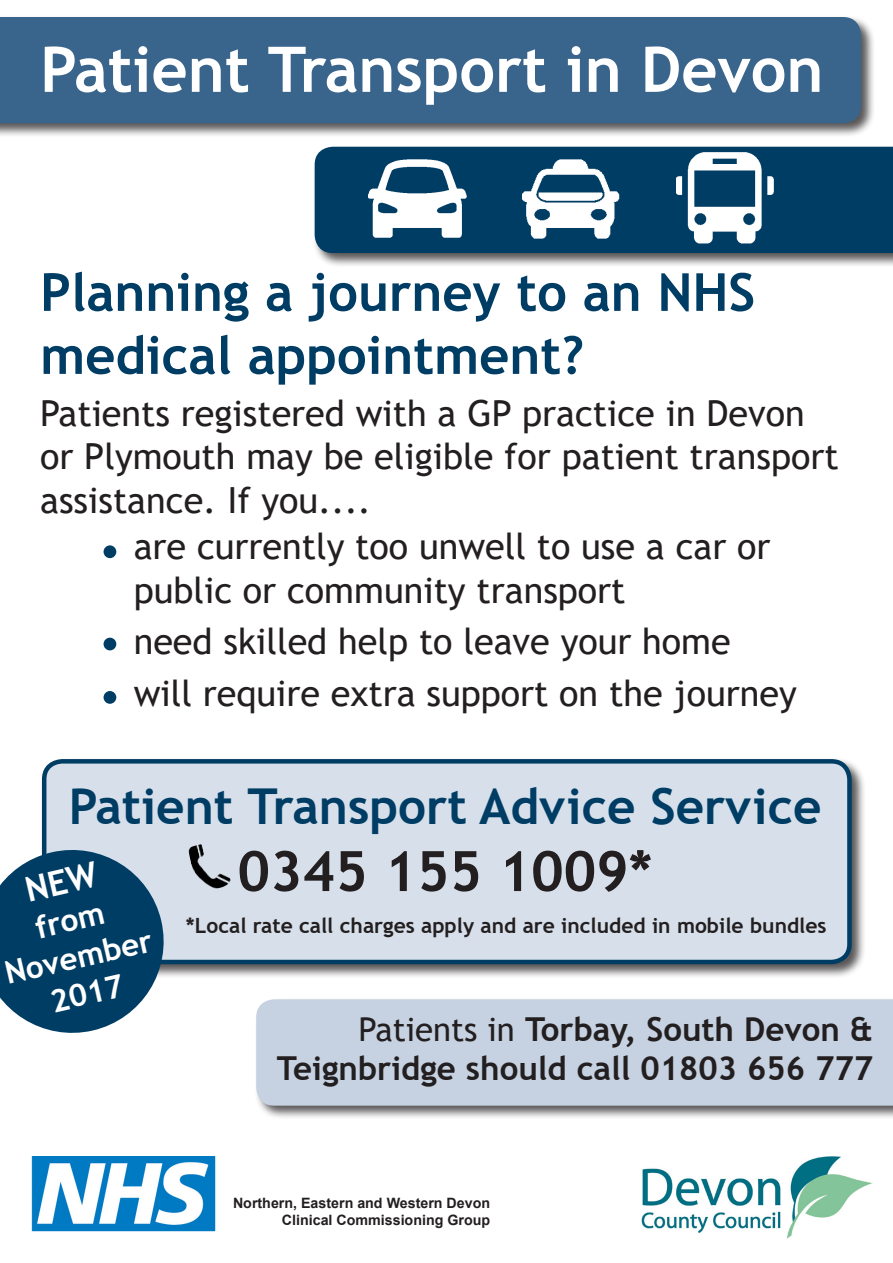
<style>
.page{position:relative;width:893px;height:1263px;background:#fff}
.page>*{position:absolute;margin:0;border:0;box-sizing:border-box;transform-origin:0 0}
.t1{font:700 63px "Trebuchet MS";color:#fff}
.t2{font:700 55.5px "Trebuchet MS";color:#231f20}
.t3{font:700 52.5px/63px "Trebuchet MS";color:#003d65}
.t4{font:700 49.5px "Trebuchet MS";color:#003d65}
.t5{font:36px/43.2px "Trebuchet MS";color:#231f20}
.t6{font:700 33px "Trebuchet MS";color:#231f20}
.t7{font:700 31.5px "Trebuchet MS";color:#fff}
.t8{font:700 21px "Trebuchet MS";color:#231f20}
.t9{font:700 14.25px "Arial";color:#231f20}
.s1{font-weight:400}
</style>
<div class="page">
<div style="left:312px;top:145px;width:581px;height:122px;background:#231f20;opacity:.75"></div>
<div style="left:315px;top:147px;width:578px;height:106px;background:#003d65"></div>
<img style="left:369px;top:159px;width:98px;height:79px">
<img style="left:523px;top:157px;width:97px;height:83px">
<img style="left:677px;top:152px;width:97px;height:93px">
<div style="left:40px;top:757px;width:826px;height:221px;background:#231f20;opacity:.75"></div>
<div style="left:44px;top:761px;width:805px;height:201px;background:#d7e0ea;border-radius:18px"></div>
<div style="left:42px;top:759px;width:810px;height:205px;border:4px solid #003d65;border-radius:18px"></div>
<img style="left:188px;top:844px;width:43px;height:45px">
<img style="left:641px;top:1156px;width:231px;height:83px">
<img style="left:31px;top:1156px;width:185px;height:76px">
<div style="left:0;top:15px;width:875px;height:122px;background:#231f20;opacity:.75"></div>
<div style="left:0;top:17px;width:861px;height:106px;background:#39658c"></div>
<div style="left:254px;top:997px;width:639px;height:123px;background:#231f20;opacity:.75"></div>
<div style="left:256px;top:999px;width:637px;height:107px;background:#c6d2e1"></div>
<div style="left:104px;top:545px;width:12px;height:13px;background:#003d65;border-radius:50%"></div>
<div style="left:104px;top:638px;width:12px;height:12px;background:#003d65;border-radius:50%"></div>
<div style="left:104px;top:691px;width:12px;height:13px;background:#003d65;border-radius:50%"></div>
<svg style="left:0;top:841px;width:173px;height:192px"></svg>
<p class="t1" style="left:40px;top:30px;width:785px">Patient Transport in Devon</p>
<p class="t3" style="left:40px;top:261px;width:717px">Planning a journey to an NHS medical appointment?</p>
<p class="t5" style="left:40px;top:391px;width:800px">Patients registered with a GP practice in Devon or Plymouth may be eligible for patient transport assistance. If you....</p>
<p class="t5" style="left:134px;top:525px;width:638px">are currently too unwell to use a car or</p>
<p class="t5" style="left:134px;top:568px;width:493px">public or community transport</p>
<p class="t5" style="left:134px;top:620px;width:599px">need skilled help to leave your home</p>
<p class="t5" style="left:134px;top:671px;width:665px">will require extra support on the journey</p>
<p class="t4" style="left:69px;top:776px;width:754px">Patient Transport Advice Service</p>
<p class="t2" style="left:238px;top:837px;width:417px">0345 155 1009*</p>
<p class="t8" style="left:186px;top:913px;width:642px">*Local rate call charges apply and are included in mobile bundles</p>
<p class="t7" style="left:31px;top:908px;width:71px;rotate:-13deg">from</p>
<p class="t7" style="left:1px;top:954px;width:152px;rotate:-13deg">November</p>
<p class="t7" style="left:47px;top:982px;width:75px;rotate:-13deg">2017</p>
<p class="t6" style="left:358px;top:1008px;width:516px"><span class="s1">Patients in</span> Torbay, South Devon &amp;</p>
<p class="t6" style="left:277px;top:1048px;width:598px">Teignbridge should call 01803 656 777</p>
<p class="t9" style="left:233px;top:1193px;width:259px">Northern, Eastern and Western Devon</p>
<p class="t9" style="left:282px;top:1210px;width:210px">Clinical Commissioning Group</p>
</div>
